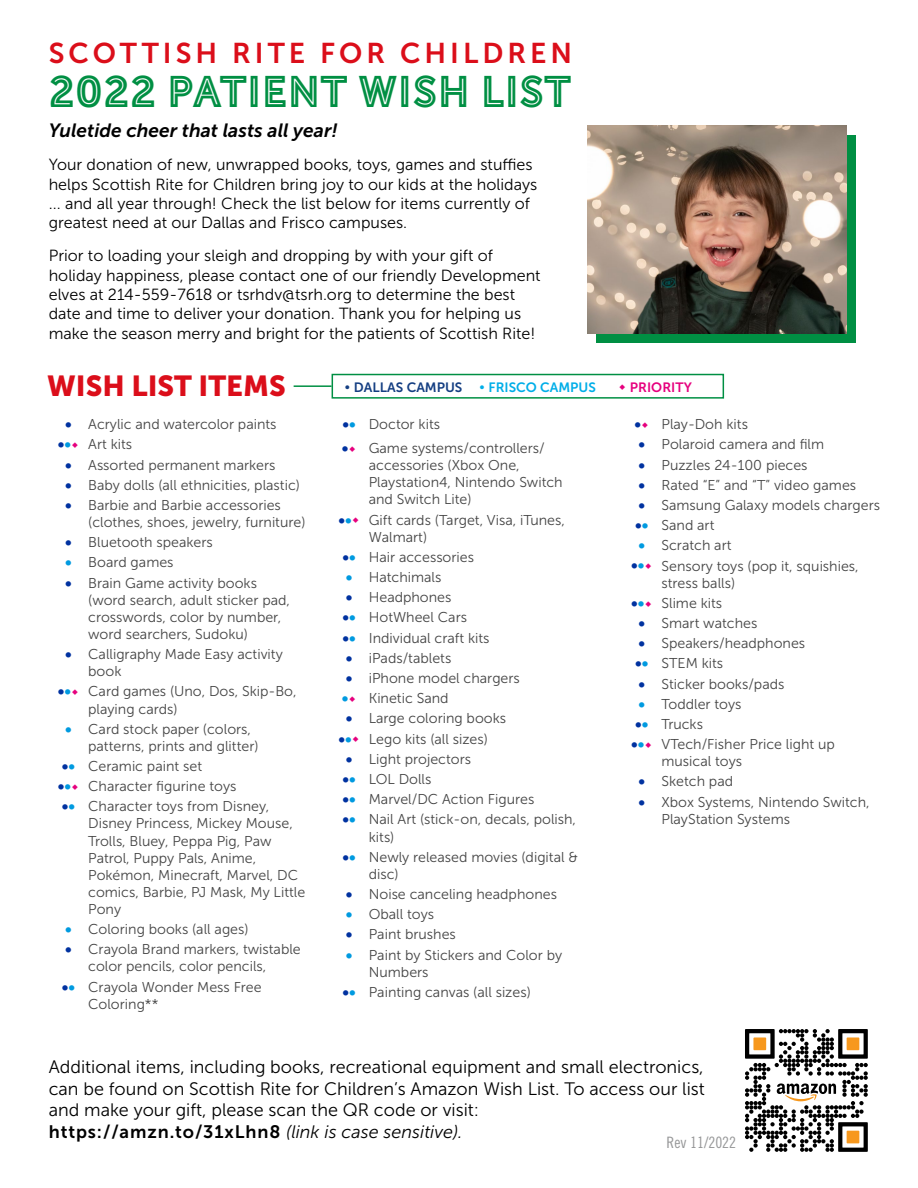
<style>
.page{position:relative;width:918px;height:1188px;background:#fff}
.page>*{position:absolute;margin:0;border:0;box-sizing:border-box;transform-origin:0 0}
.t1{font:43.5px "Scottish Rite INLINE A";letter-spacing:.01em;color:#008f43}
.t2{font:28.8px "Museo Sans 900";color:#db0e1a}
.t3{font:28.5px "Museo Sans 700";letter-spacing:.14em;color:#db0e1a}
.t4{font:italic 19.2px "Museo Sans 700";color:#000}
.t5{font:18px/21.6px "Museo Sans 300";color:#000;text-align:justify}
.t6{font:18px "Museo Sans 700";letter-spacing:.05em;color:#000}
.t7{font:16.2px/19.4px "Museo Sans 300";color:#000}
.t8{font:15.75px "Trade Gothic LT Std Cn 18";color:#969798}
.t9{font:14.25px/17.1px "Museo Sans 300";color:#444}
.t10{font:13.5px "Museo Sans 700";color:#143e82}
.t11{font:13.5px "Museo Sans 700";color:#e6007e}
.s1{font-family:"Museo Sans 900";color:#0032a0}
.s2{font-family:"Museo Sans 900";color:#009ae0}
.s3{font-family:"Museo Sans 300"}
.s4{font-family:"Museo Sans 300";color:#00aee8}
.s5{color:#00aee8}
.s6{font-family:"Museo Sans 300";font-style:italic}
</style>
<div class="page">
<div style="left:597px;top:135px;width:259px;height:207px;background:#008f43"></div>
<img style="left:588px;top:126px;width:259px;height:207px">
<svg style="left:745px;top:1029px;width:123px;height:123px"></svg>
<div style="left:332px;top:374px;width:392px;height:25px;border:2px solid #008f43"></div>
<hr style="left:294px;top:385px;width:38px;height:2px;background:#008f43">
<h3 class="t3" style="left:49px;top:37px;width:525px">SCOTTISH RITE FOR CHILDREN</h3>
<h1 class="t1" style="left:49px;top:67px;width:524px">2022 PATIENT WISH LIST</h1>
<h3 class="t4" style="left:49px;top:120px;width:291px">Yuletide cheer that lasts all year!</h3>
<p class="t7" style="left:49px;top:155px;width:490px">Your donation of new, unwrapped books, toys, games and stuffies helps Scottish Rite for Children bring joy to our kids at the holidays ... and all year through! Check the list below for items currently of greatest need at our Dallas and Frisco campuses.</p>
<p class="t7" style="left:49px;top:246px;width:493px">Prior to loading your sleigh and dropping by with your gift of holiday happiness, please contact one of our friendly Development elves at 214-559-7618 or tsrhdv@tsrh.org to determine the best date and time to deliver your donation. Thank you for helping us make the season merry and bright for the patients of Scottish Rite!</p>
<h2 class="t2" style="left:47px;top:370px;width:240px">WISH LIST ITEMS</h2>
<p class="t9" style="left:65px;top:416px;width:213px"><span class="s1">•</span> Acrylic and watercolor paints</p>
<p class="t9" style="left:58px;top:436px;width:76px"><span class="s1">•</span><span class="s2">•</span> Art kits</p>
<p class="t9" style="left:65px;top:456px;width:212px"><span class="s1">•</span> Assorted permanent markers</p>
<p class="t9" style="left:65px;top:476px;width:236px"><span class="s1">•</span> Baby dolls (all ethnicities, plastic)</p>
<p class="t9" style="left:88px;top:497px;width:219px;text-indent:-23px"><span class="s1">•</span> Barbie and Barbie accessories (clothes, shoes, jewelry, furniture)</p>
<p class="t9" style="left:65px;top:534px;width:149px"><span class="s1">•</span> Bluetooth speakers</p>
<p class="t9" style="left:65px;top:554px;width:110px"><span class="s2">•</span> Board games</p>
<p class="t9" style="left:88px;top:574px;width:203px;text-indent:-23px"><span class="s1">•</span> Brain Game activity books (word search, adult sticker pad, crosswords, color by number, word searchers, Sudoku)</p>
<p class="t9" style="left:88px;top:646px;width:196px;text-indent:-23px"><span class="s1">•</span> Calligraphy Made Easy activity book</p>
<p class="t9" style="left:88px;top:683px;width:210px;text-indent:-30px"><span class="s1">•</span><span class="s2">•</span> Card games (Uno, Dos, Skip-Bo, playing cards)</p>
<p class="t9" style="left:88px;top:720px;width:172px;text-indent:-23px"><span class="s2">•</span> Card stock paper (colors, patterns, prints and glitter)</p>
<p class="t9" style="left:62px;top:758px;width:142px"><span class="s1">•</span><span class="s2">•</span> Ceramic paint set</p>
<p class="t9" style="left:58px;top:778px;width:180px"><span class="s1">•</span><span class="s2">•</span> Character figurine toys</p>
<p class="t9" style="left:88px;top:798px;width:219px;text-indent:-26px"><span class="s1">•</span><span class="s2">•</span> Character toys from Disney,<br>Disney Princess, Mickey Mouse,<br>Trolls, Bluey, Peppa Pig, Paw<br>Patrol, Puppy Pals, Anime,<br>Pokémon, Minecraft, Marvel, DC comics, Barbie, PJ Mask, My Little<br>Pony</p>
<p class="t9" style="left:65px;top:921px;width:185px"><span class="s2">•</span> Coloring books (all ages)</p>
<p class="t9" style="left:88px;top:941px;width:214px;text-indent:-23px"><span class="s1">•</span> Crayola Brand markers, twistable color pencils, color pencils,</p>
<p class="t9" style="left:88px;top:978px;width:175px;text-indent:-26px"><span class="s1">•</span><span class="s2">•</span> Crayola Wonder Mess Free<br>Coloring**</p>
<p class="t10" style="left:344px;top:379px;width:253px"><span class="s3">•</span> DALLAS CAMPUS <span class="s4">•</span> <span class="s5">FRISCO CAMPUS</span></p>
<p class="t9" style="left:342px;top:416px;width:99px"><span class="s1">•</span><span class="s2">•</span> Doctor kits</p>
<p class="t9" style="left:369px;top:440px;width:195px;text-indent:-27px"><span class="s1">•</span> Game systems/controllers/ accessories (Xbox One,<br>Playstation4, Nintendo Switch and Switch Lite)</p>
<p class="t9" style="left:369px;top:511px;width:198px;text-indent:-30px"><span class="s1">•</span><span class="s2">•</span> Gift cards (Target, Visa, iTunes,<br>Walmart)</p>
<p class="t9" style="left:342px;top:549px;width:133px"><span class="s1">•</span><span class="s2">•</span> Hair accessories</p>
<p class="t9" style="left:346px;top:569px;width:97px"><span class="s2">•</span> Hatchimals</p>
<p class="t9" style="left:346px;top:589px;width:107px"><span class="s1">•</span> Headphones</p>
<p class="t9" style="left:342px;top:609px;width:126px"><span class="s1">•</span><span class="s2">•</span> HotWheel Cars</p>
<p class="t9" style="left:342px;top:629px;width:149px"><span class="s1">•</span><span class="s2">•</span> Individual craft kits</p>
<p class="t9" style="left:346px;top:649px;width:107px"><span class="s1">•</span> iPads/tablets</p>
<p class="t9" style="left:346px;top:670px;width:176px"><span class="s1">•</span> iPhone model chargers</p>
<p class="t9" style="left:342px;top:690px;width:108px"><span class="s2">•</span> Kinetic Sand</p>
<p class="t9" style="left:346px;top:710px;width:162px"><span class="s1">•</span> Large coloring books</p>
<p class="t9" style="left:339px;top:730px;width:151px"><span class="s1">•</span><span class="s2">•</span> Lego kits (all sizes)</p>
<p class="t9" style="left:346px;top:751px;width:127px"><span class="s1">•</span> Light projectors</p>
<p class="t9" style="left:342px;top:771px;width:91px"><span class="s1">•</span><span class="s2">•</span> LOL Dolls</p>
<p class="t9" style="left:342px;top:791px;width:193px"><span class="s1">•</span><span class="s2">•</span> Marvel/DC Action Figures</p>
<p class="t9" style="left:369px;top:811px;width:209px;text-indent:-26px"><span class="s1">•</span><span class="s2">•</span> Nail Art (stick-on, decals, polish, kits)</p>
<p class="t9" style="left:369px;top:848px;width:211px;text-indent:-26px"><span class="s1">•</span><span class="s2">•</span> Newly released movies (digital &amp; disc)</p>
<p class="t9" style="left:346px;top:886px;width:213px"><span class="s1">•</span> Noise canceling headphones</p>
<p class="t9" style="left:346px;top:906px;width:90px"><span class="s2">•</span> Oball toys</p>
<p class="t9" style="left:346px;top:926px;width:112px"><span class="s1">•</span> Paint brushes</p>
<p class="t9" style="left:369px;top:946px;width:195px;text-indent:-23px"><span class="s2">•</span> Paint by Stickers and Color by<br>Numbers</p>
<p class="t9" style="left:342px;top:984px;width:190px"><span class="s1">•</span><span class="s2">•</span> Painting canvas (all sizes)</p>
<p class="t11" style="left:630px;top:380px;width:64px">PRIORITY</p>
<p class="t9" style="left:635px;top:416px;width:115px"><span class="s1">•</span> Play-Doh kits</p>
<p class="t9" style="left:638px;top:436px;width:187px"><span class="s1">•</span> Polaroid camera and film</p>
<p class="t9" style="left:638px;top:456px;width:171px"><span class="s1">•</span> Puzzles 24-100 pieces</p>
<p class="t9" style="left:638px;top:476px;width:219px"><span class="s1">•</span> Rated “E” and “T” video games</p>
<p class="t9" style="left:638px;top:497px;width:243px"><span class="s1">•</span> Samsung Galaxy models chargers</p>
<p class="t9" style="left:635px;top:517px;width:81px"><span class="s1">•</span><span class="s2">•</span> Sand art</p>
<p class="t9" style="left:638px;top:537px;width:95px"><span class="s2">•</span> Scratch art</p>
<p class="t9" style="left:661px;top:557px;width:199px;text-indent:-30px"><span class="s1">•</span><span class="s2">•</span> Sensory toys (pop it, squishies, stress balls)</p>
<p class="t9" style="left:631px;top:594px;width:93px"><span class="s1">•</span><span class="s2">•</span> Slime kits</p>
<p class="t9" style="left:638px;top:615px;width:120px"><span class="s1">•</span> Smart watches</p>
<p class="t9" style="left:638px;top:635px;width:168px"><span class="s1">•</span> Speakers/headphones</p>
<p class="t9" style="left:635px;top:655px;width:90px"><span class="s1">•</span><span class="s2">•</span> STEM kits</p>
<p class="t9" style="left:638px;top:675px;width:148px"><span class="s1">•</span> Sticker books/pads</p>
<p class="t9" style="left:638px;top:695px;width:105px"><span class="s2">•</span> Toddler toys</p>
<p class="t9" style="left:635px;top:716px;width:69px"><span class="s1">•</span><span class="s2">•</span> Trucks</p>
<p class="t9" style="left:661px;top:736px;width:175px;text-indent:-30px"><span class="s1">•</span><span class="s2">•</span> VTech/Fisher Price light up musical toys</p>
<p class="t9" style="left:638px;top:773px;width:96px"><span class="s1">•</span> Sketch pad</p>
<p class="t9" style="left:661px;top:793px;width:210px;text-indent:-23px"><span class="s1">•</span> Xbox Systems, Nintendo Switch,<br>PlayStation Systems</p>
<p class="t5" style="left:49px;top:1056px;width:658px">Additional items, including books, recreational equipment and small electronics, can be found on Scottish Rite for Children’s Amazon Wish List. To access our list and make your gift, please scan the QR code or visit:</p>
<p class="t6" style="left:49px;top:1122px;width:415px">https://amzn.to/31xLhn8 <span class="s6">(link is case sensitive).</span></p>
<p class="t8" style="left:667px;top:1133px;width:71px">Rev 11/2022</p>
</div>
